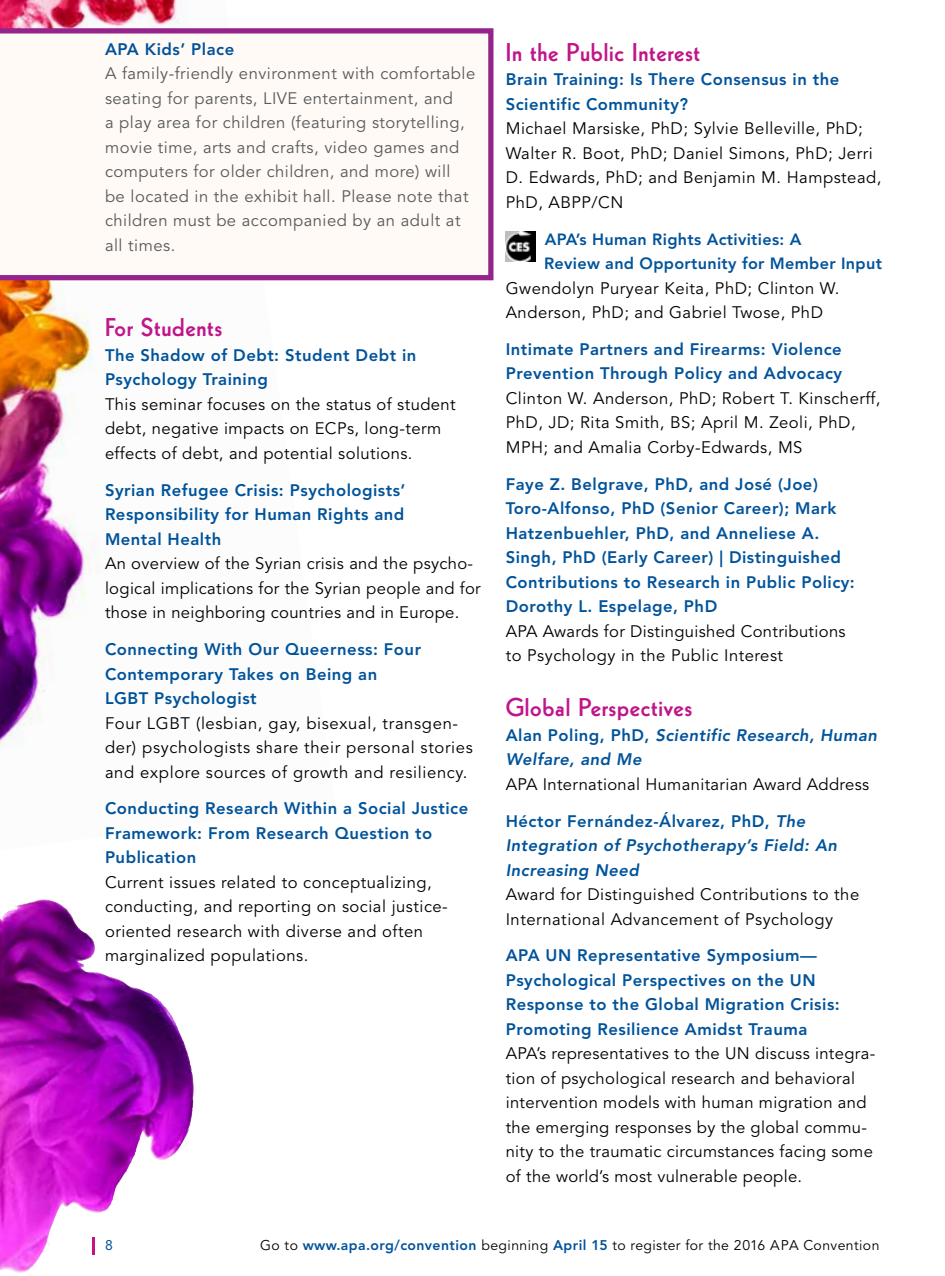
<style>
.page{position:relative;width:945px;height:1276px;background:#fff}
.page>*{position:absolute;margin:0;border:0;box-sizing:border-box;transform-origin:0 0}
.t1{font:800 24.85px "Kabel";letter-spacing:.03em;color:#c0158a}
.t2{font:16.62px/24.5px "Avenir LT Std";letter-spacing:.03em;color:#000}
.t3{font:800 16.62px/24.5px "Avenir LT Std";letter-spacing:.03em;color:#00539b}
.t4{font:16.62px/24.5px "Avenir LT Std";letter-spacing:.03em;color:#58595b}
.t5{font:italic 800 16.62px/24.5px "Avenir LT Std";letter-spacing:.03em;color:#00539b}
.t6{font:800 16.1px/24.5px "Avenir LT Std";letter-spacing:.02em;color:#00539b}
.t7{font:14px "Avenir LT Std";letter-spacing:.03em;color:#000}
.t8{font:14px "Avenir LT Std";color:#00539b}
.s1{font-style:normal}
.s2{font-weight:800;color:#00539b}
</style>
<div class="page">
<img style="left:0;top:0;width:335px;height:749px">
<img style="left:0;top:901px;width:194px;height:372px">
<div style="left:0;top:28px;width:494px;height:252px;background:#fffaf5"></div>
<img style="left:506px;top:231px;width:30px;height:30px">
<p class="t3" style="left:105px;top:37px;width:131px">APA Kids’ Place</p>
<p class="t4" style="left:105px;top:62px;width:372px">A family-friendly environment with comfortable seating for parents, LIVE entertainment, and<br>a play area for children (featuring storytelling, movie time, arts and crafts, video games and computers for older children, and more) will<br>be located in the exhibit hall. Please note that children must be accompanied by an adult at all times.</p>
<h1 class="t1" style="left:105px;top:313px;width:119px">For Students</h1>
<p class="t3" style="left:105px;top:343px;width:313px">The Shadow of Debt: Student Debt in<br>Psychology Training</p>
<p class="t2" style="left:105px;top:392px;width:352px">This seminar focuses on the status of student debt, negative impacts on ECPs, long-term effects of debt, and potential solutions.</p>
<p class="t3" style="left:105px;top:478px;width:302px;text-align:justify">Syrian Refugee Crisis: Psychologists’ Responsibility for Human Rights and Mental Health</p>
<p class="t2" style="left:105px;top:552px;width:377px">An overview of the Syrian crisis and the psycho&shy;logical implications for the Syrian people and for those in neighboring countries and in Europe.</p>
<p class="t3" style="left:105px;top:637px;width:318px">Connecting With Our Queerness: Four<br>Contemporary Takes on Being an<br>LGBT Psychologist</p>
<p class="t2" style="left:105px;top:711px;width:369px">Four LGBT (lesbian, gay, bisexual, transgen&shy;der) psychologists share their personal stories and explore sources of growth and resiliency.</p>
<p class="t3" style="left:105px;top:796px;width:365px">Conducting Research Within a Social Justice<br>Framework: From Research Question to<br>Publication</p>
<p class="t2" style="left:105px;top:870px;width:344px">Current issues related to conceptualizing, conducting, and reporting on social justice&shy;oriented research with diverse and often marginalized populations.</p>
<h1 class="t1" style="left:506px;top:38px;width:196px">In the Public Interest</h1>
<p class="t3" style="left:506px;top:67px;width:335px">Brain Training: Is There Consensus in the<br>Scientific Community?</p>
<p class="t2" style="left:506px;top:117px;width:377px">Michael Marsiske, PhD; Sylvie Belleville, PhD; Walter R. Boot, PhD; Daniel Simons, PhD; Jerri D. Edwards, PhD; and Benjamin M. Hampstead, PhD, ABPP/CN</p>
<p class="t6" style="left:544px;top:227px;width:339px">APA’s Human Rights Activities: A<br>Review and Opportunity for Member Input</p>
<p class="t2" style="left:506px;top:276px;width:335px">Gwendolyn Puryear Keita, PhD; Clinton W.<br>Anderson, PhD; and Gabriel Twose, PhD</p>
<p class="t3" style="left:506px;top:337px;width:338px">Intimate Partners and Firearms: Violence<br>Prevention Through Policy and Advocacy</p>
<p class="t2" style="left:506px;top:386px;width:376px">Clinton W. Anderson, PhD; Robert T. Kinscherff,<br>PhD, JD; Rita Smith, BS; April M. Zeoli, PhD,<br>MPH; and Amalia Corby-Edwards, MS</p>
<p class="t3" style="left:506px;top:472px;width:351px">Faye Z. Belgrave, PhD, and José (Joe)<br>Toro-Alfonso, PhD (Senior Career); Mark Hatzenbuehler, PhD, and Anneliese A.<br>Singh, PhD (Early Career) | Distinguished Contributions to Research in Public Policy:<br>Dorothy L. Espelage, PhD</p>
<p class="t2" style="left:506px;top:619px;width:341px">APA Awards for Distinguished Contributions to Psychology in the Public Interest</p>
<h1 class="t1" style="left:506px;top:693px;width:188px">Global Perspectives</h1>
<p class="t5" style="left:506px;top:723px;width:373px"><span class="s1">Alan Poling, PhD,</span> Scientific Research, Human<br>Welfare, and Me</p>
<p class="t2" style="left:506px;top:772px;width:365px">APA International Humanitarian Award Address</p>
<p class="t5" style="left:506px;top:809px;width:333px"><span class="s1">Héctor Fernández-Álvarez, PhD,</span> The<br>Integration of Psychotherapy’s Field: An<br>Increasing Need</p>
<p class="t2" style="left:506px;top:882px;width:355px">Award for Distinguished Contributions to the<br>International Advancement of Psychology</p>
<p class="t3" style="left:506px;top:943px;width:336px">APA UN Representative Symposium— Psychological Perspectives on the UN Response to the Global Migration Crisis:<br>Promoting Resilience Amidst Trauma</p>
<p class="t2" style="left:506px;top:1042px;width:371px">APA’s representatives to the UN discuss integra&shy;tion of psychological research and behavioral intervention models with human migration and the emerging responses by the global commu&shy;nity to the traumatic circumstances facing some of the world’s most vulnerable people.</p>
<p class="t8" style="left:105px;top:1237px;width:9px">8</p>
<p class="t7" style="left:260px;top:1237px;width:621px">Go to <span class="s2">www.apa.org/convention</span> beginning <span class="s2">April 15</span> to register for the 2016 APA Convention</p>
</div>
